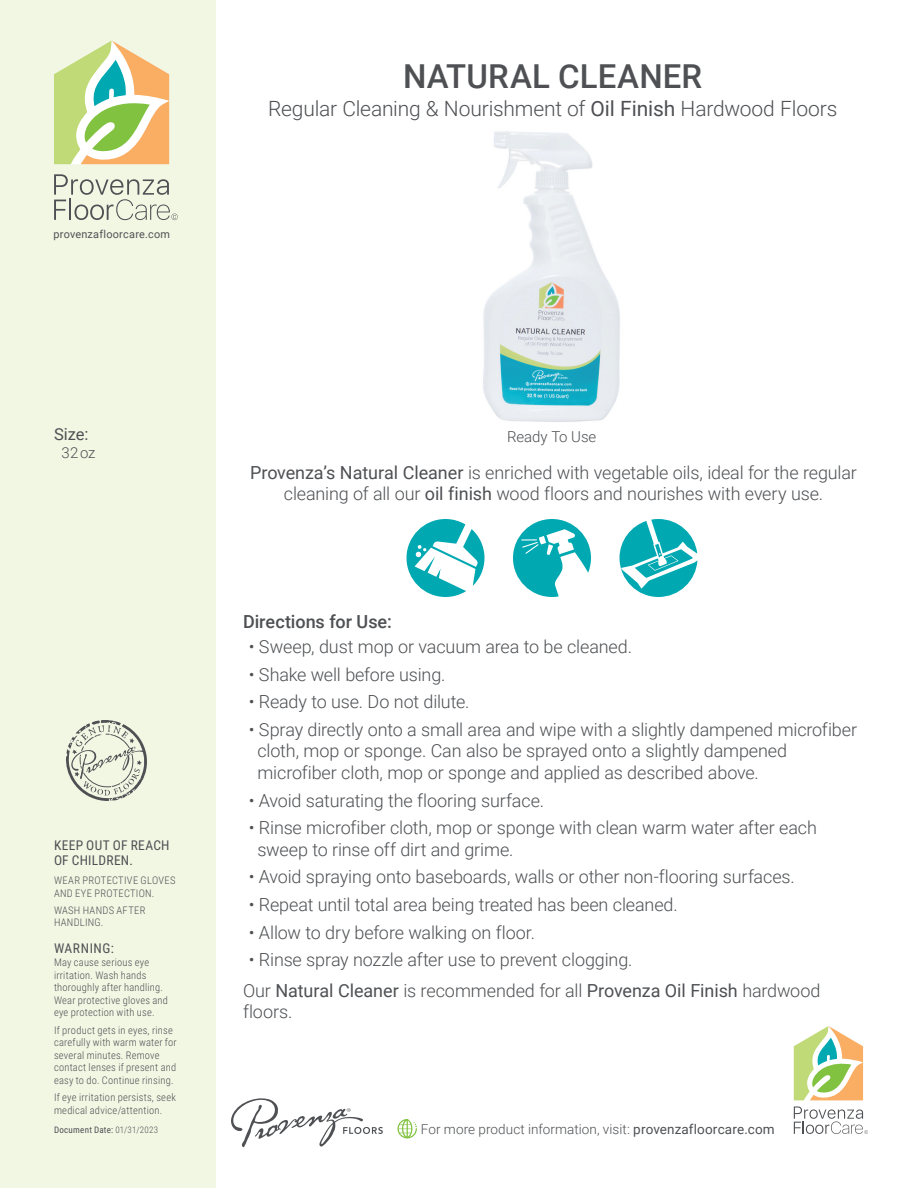
<style>
.page{position:relative;width:918px;height:1188px;background:#fff}
.page>*{position:absolute;margin:0;border:0;box-sizing:border-box;transform-origin:0 0}
.t1{font:500 33px "Roboto";letter-spacing:.005em;color:#4e5053}
.t2{font:300 21px "Roboto";letter-spacing:-.01em;color:#4e5053}
.t3{font:300 18px/21.6px "Roboto";letter-spacing:-.01em;color:#4e5053}
.t4{font:500 18px "Roboto";color:#4e5053}
.t5{font:16.5px "Roboto";color:#4e5053}
.t6{font:300 15px "Roboto";color:#4e5053}
.t7{font:300 13.5px "Roboto";letter-spacing:.005em;color:#4e5053}
.t8{font:13.5px/14.5px "Roboto Condensed";letter-spacing:.02em;color:#4e5053}
.t9{font:13.5px "Roboto Condensed";letter-spacing:.04em;color:#4e5053}
.t10{font:10.8px "Roboto";letter-spacing:.025em;color:#4e5053}
.t11{font:300 10.5px/12.6px "Roboto Condensed";letter-spacing:.02em;color:#4e5053}
.t12{font:9px "Roboto Condensed";letter-spacing:.03em;color:#4e5053}
.s1{font-weight:400}
.s2{font-weight:300}
</style>
<div class="page">
<div style="left:0;top:0;width:216px;height:1188px;background:#f2f7e4"></div>
<img style="left:483px;top:131px;width:137px;height:291px">
<svg style="left:794px;top:1107px;width:74px;height:27px"></svg>
<svg style="left:794px;top:1026px;width:69px;height:74px"></svg>
<svg style="left:54px;top:174px;width:124px;height:46px"></svg>
<svg style="left:54px;top:40px;width:115px;height:124px;background:#cfd69c"></svg>
<svg style="left:66px;top:720px;width:81px;height:81px"></svg>
<svg style="left:397px;top:1119px;width:20px;height:19px"></svg>
<svg style="left:231px;top:1098px;width:152px;height:49px"></svg>
<svg style="left:406px;top:519px;width:78px;height:78px"></svg>
<svg style="left:620px;top:519px;width:77px;height:78px"></svg>
<svg style="left:513px;top:519px;width:78px;height:78px"></svg>
<p class="t10" style="left:53px;top:227px;width:118px">provenzafloorcare.com</p>
<h1 class="t1" style="left:403px;top:53px;width:300px">NATURAL CLEANER</h1>
<p class="t2" style="left:268px;top:94px;width:571px">Regular Cleaning &amp; Nourishment of <span class="s1">Oil Finish</span> Hardwood Floors</p>
<p class="t5" style="left:54px;top:423px;width:36px">Size:</p>
<p class="t6" style="left:507px;top:426px;width:91px">Ready To Use</p>
<p class="t6" style="left:62px;top:442px;width:35px">32oz</p>
<p class="t8" style="left:54px;top:838px;width:117px">KEEP OUT OF REACH<br>OF CHILDREN.</p>
<p class="t11" style="left:54px;top:874px;width:123px">WEAR PROTECTIVE GLOVES<br>AND EYE PROTECTION.</p>
<p class="t11" style="left:54px;top:903px;width:93px">WASH HANDS AFTER<br>HANDLING.</p>
<p class="t9" style="left:54px;top:939px;width:62px">WARNING:</p>
<p class="t11" style="left:54px;top:956px;width:116px">May cause serious eye irritation. Wash hands thoroughly after handling.<br>Wear protective gloves and eye protection with use.</p>
<p class="t11" style="left:54px;top:1023px;width:124px">If product gets in eyes, rinse carefully with warm water for several minutes. Remove contact lenses if present and easy to do. Continue rinsing.</p>
<p class="t11" style="left:54px;top:1091px;width:123px">If eye irritation persists, seek medical advice/attention.</p>
<p class="t12" style="left:54px;top:1124px;width:106px">Document Date: <span class="s2">01/31/2023</span></p>
<p class="t3" style="left:250px;top:461px;width:608px;text-align:center"><span class="s1">Provenza’s Natural Cleaner</span> is enriched with vegetable oils, ideal for the regular cleaning of all our <span class="s1">oil finish</span> wood floors and nourishes with every use.</p>
<p class="t4" style="left:243px;top:609px;width:150px">Directions for Use:</p>
<p class="t3" style="left:249px;top:635px;width:385px">• Sweep, dust mop or vacuum area to be cleaned.</p>
<p class="t3" style="left:249px;top:663px;width:198px">• Shake well before using.</p>
<p class="t3" style="left:249px;top:690px;width:222px">• Ready to use. Do not dilute.</p>
<p class="t3" style="left:257px;top:718px;width:601px;text-indent:-9px">• Spray directly onto a small area and wipe with a slightly dampened microfiber cloth, mop or sponge. Can also be sprayed onto a slightly dampened microfiber cloth, mop or sponge and applied as described above.</p>
<p class="t3" style="left:249px;top:789px;width:297px">• Avoid saturating the flooring surface.</p>
<p class="t3" style="left:257px;top:816px;width:561px;text-indent:-9px">• Rinse microfiber cloth, mop or sponge with clean warm water after each sweep to rinse off dirt and grime.</p>
<p class="t3" style="left:249px;top:866px;width:548px">• Avoid spraying onto baseboards, walls or other non-flooring surfaces.</p>
<p class="t3" style="left:249px;top:893px;width:431px">• Repeat until total area being treated has been cleaned.</p>
<p class="t3" style="left:249px;top:921px;width:288px">• Allow to dry before walking on floor.</p>
<p class="t3" style="left:243px;top:944px;width:579px;line-height:30.6px;text-indent:6px">• Rinse spray nozzle after use to prevent clogging.<br>Our <span class="s1">Natural Cleaner</span> is recommended for all <span class="s1">Provenza Oil Finish</span> hardwood</p>
<p class="t3" style="left:243px;top:1001px;width:51px">floors.</p>
<p class="t7" style="left:421px;top:1120px;width:355px">For more product information, visit: <span class="s1">provenzafloorcare.com</span></p>
</div>
